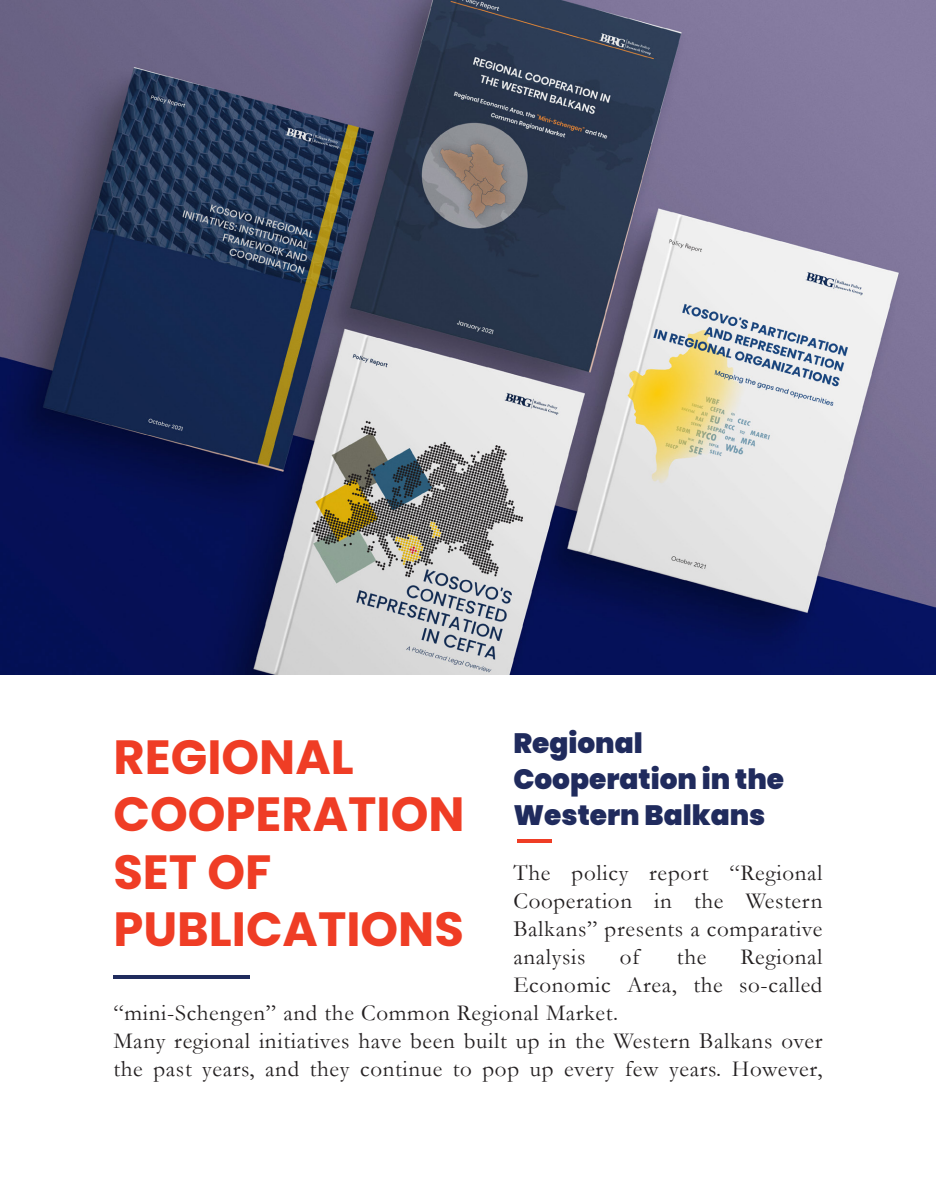
<style>
.page{position:relative;width:936px;height:1191px;background:#fff}
.page>*{position:absolute;margin:0;border:0;box-sizing:border-box;transform-origin:0 0}
.Headline{font:700 48px/57.6px "Poppins";color:#ef3d25}
.Heading_2{font:900 28px/36px "Poppins";color:#202b5d}
.Body_Text{font:23px/28px "Garamond";letter-spacing:.03em;color:#231f20;text-align:justify}
</style>
<div class="page">
<img style="left:0;top:0;width:935px;height:675px">
<hr style="left:517px;top:839px;width:34px;height:4px;background:#ef3d25">
<hr style="left:113px;top:975px;width:137px;height:4px;background:#202b5d">
<p class="Heading_2" style="left:513px;top:725px;width:272px">Regional<br>Cooperation in the<br>Western Balkans</p>
<p class="Headline" style="left:113px;top:728px;width:352px">REGIONAL<br>COOPERATION<br>SET OF<br>PUBLICATIONS</p>
<p class="Body_Text" style="left:513px;top:858px;width:310px">The policy report “Regional Cooperation in the Western Balkans” presents a comparative analysis</p>
<p class="Body_Text" style="left:619px;top:942px;width:21px">of</p>
<p class="Body_Text" style="left:677px;top:942px;width:31px">the</p>
<p class="Body_Text" style="left:740px;top:942px;width:83px">Regional</p>
<p class="Body_Text" style="left:513px;top:970px;width:310px">Economic Area, the so-called</p>
<p class="Body_Text" style="left:113px;top:998px;width:506px">“mini-Schengen” and the Common Regional Market.</p>
<p class="Body_Text" style="left:113px;top:1026px;width:710px">Many regional initiatives have been built up in the Western Balkans over the past years, and they continue to pop up every few years. However,</p>
</div>
